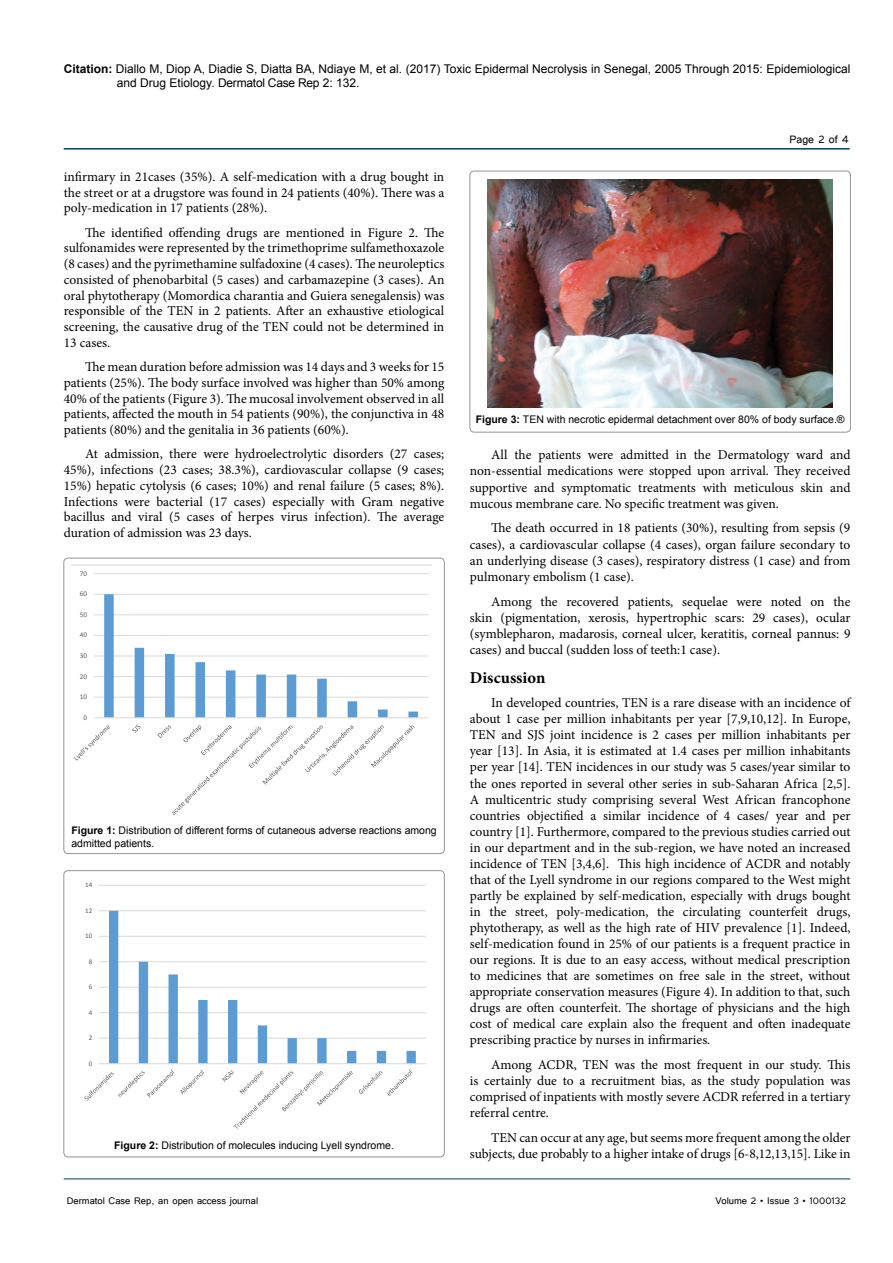
<style>
.page{position:relative;width:893px;height:1263px;background:#fff}
.page>*{position:absolute;margin:0;border:0;box-sizing:border-box;transform-origin:0 0}
.t1{font:700 16.5px "Minion Pro";color:#000}
.t2{font:13.5px/16px "Minion Pro";letter-spacing:-.005em;color:#000;text-align:justify}
.t3{font:13.5px "Tunga";color:#000}
.t4{font:12px/14.4px "Arial";color:#000}
.t5{font:12px "Tunga";color:#000}
.t6{font:10.5px/12.6px "Arial";color:#000}
.t7{font:7.2px "Calibri";color:#5a5a5a}
.t8{font:6.9px "Calibri";color:#5a5a5a}
.s1{font-weight:700}
</style>
<div class="page">
<hr style="left:64px;top:148px;width:786px;height:2px;background:#004159">
<hr style="left:64px;top:1179px;width:786px;height:1px;background:#004159">
<svg style="left:71px;top:565px;width:361px;height:250px"></svg>
<div style="left:64px;top:558px;width:380px;height:296px;border:1px solid #939598;border-radius:4px"></div>
<div style="left:64px;top:871px;width:380px;height:286px;border:1px solid #939598;border-radius:4px"></div>
<svg style="left:84px;top:885px;width:342px;height:244px"></svg>
<div style="left:470px;top:171px;width:380px;height:261px;border:1px solid #939598;border-radius:4px"></div>
<img style="left:488px;top:180px;width:345px;height:227px">
<p class="t4" style="left:117px;top:61px;width:735px;text-indent:-53px"><span class="s1">Citation:</span> Diallo M, Diop A, Diadie S, Diatta BA, Ndiaye M, et al. (2017) Toxic Epidermal Necrolysis in Senegal, 2005 Through 2015: Epidemiological and Drug Etiology. Dermatol Case Rep 2: 132.</p>
<p class="t3" style="left:790px;top:131px;width:61px">Page 2 of 4</p>
<p class="t2" style="left:64px;top:169px;width:382px">infirmary in 21cases (35%). A self-medication with a drug bought in the street or at a drugstore was found in 24 patients (40%). There was a poly-medication in 17 patients (28%).</p>
<p class="t2" style="left:64px;top:224px;width:382px;text-indent:21px">The identified offending drugs are mentioned in Figure 2. The sulfonamides were represented by the trimethoprime sulfamethoxazole (8 cases) and the pyrimethamine sulfadoxine (4 cases). The neuroleptics consisted of phenobarbital (5 cases) and carbamazepine (3 cases). An oral phytotherapy (Momordica charantia and Guiera senegalensis) was responsible of the TEN in 2 patients. After an exhaustive etiological screening, the causative drug of the TEN could not be determined in 13 cases.</p>
<p class="t2" style="left:64px;top:359px;width:382px;text-indent:21px">The mean duration before admission was 14 days and 3 weeks for 15 patients (25%). The body surface involved was higher than 50% among 40% of the patients (Figure 3). The mucosal involvement observed in all patients, affected the mouth in 54 patients (90%), the conjunctiva in 48 patients (80%) and the genitalia in 36 patients (60%).</p>
<p class="t2" style="left:64px;top:446px;width:382px;text-indent:21px">At admission, there were hydroelectrolytic disorders (27 cases; 45%), infections (23 cases; 38.3%), cardiovascular collapse (9 cases; 15%) hepatic cytolysis (6 cases; 10%) and renal failure (5 cases; 8%).<br>Infections were bacterial (17 cases) especially with Gram negative bacillus and viral (5 cases of herpes virus infection). The average duration of admission was 23 days.</p>
<p class="t2" style="left:470px;top:447px;width:382px;text-indent:21px">All the patients were admitted in the Dermatology ward and non-essential medications were stopped upon arrival. They received supportive and symptomatic treatments with meticulous skin and mucous membrane care. No specific treatment was given.</p>
<p class="t6" style="left:476px;top:413px;width:370px"><span class="s1">Figure 3:</span> TEN with necrotic epidermal detachment over 80% of body surface.®</p>
<p class="t2" style="left:470px;top:520px;width:382px;text-indent:21px">The death occurred in 18 patients (30%), resulting from sepsis (9 cases), a cardiovascular collapse (4 cases), organ failure secondary to an underlying disease (3 cases), respiratory distress (1 case) and from pulmonary embolism (1 case).</p>
<p class="t2" style="left:470px;top:593px;width:382px;text-indent:21px">Among the recovered patients, sequelae were noted on the skin (pigmentation, xerosis, hypertrophic scars: 29 cases), ocular (symblepharon, madarosis, corneal ulcer, keratitis, corneal pannus: 9 cases) and buccal (sudden loss of teeth:1 case).</p>
<p class="t1" style="left:470px;top:666px;width:77px">Discussion</p>
<p class="t2" style="left:470px;top:695px;width:382px;text-indent:21px">In developed countries, TEN is a rare disease with an incidence of about 1 case per million inhabitants per year [7,9,10,12]. In Europe, TEN and SJS joint incidence is 2 cases per million inhabitants per year [13]. In Asia, it is estimated at 1.4 cases per million inhabitants per year [14]. TEN incidences in our study was 5 cases/year similar to the ones reported in several other series in sub-Saharan Africa [2,5].<br>A multicentric study comprising several West African francophone countries objectified a similar incidence of 4 cases/ year and per country [1]. Furthermore, compared to the previous studies carried out in our department and in the sub-region, we have noted an increased incidence of TEN [3,4,6]. This high incidence of ACDR and notably that of the Lyell syndrome in our regions compared to the West might partly be explained by self-medication, especially with drugs bought in the street, poly-medication, the circulating counterfeit drugs, phytotherapy, as well as the high rate of HIV prevalence [1]. Indeed, self-medication found in 25% of our patients is a frequent practice in our regions. It is due to an easy access, without medical prescription to medicines that are sometimes on free sale in the street, without appropriate conservation measures (Figure 4). In addition to that, such drugs are often counterfeit. The shortage of physicians and the high cost of medical care explain also the frequent and often inadequate prescribing practice by nurses in infirmaries.</p>
<p class="t2" style="left:470px;top:1057px;width:382px;text-indent:21px">Among ACDR, TEN was the most frequent in our study. This is certainly due to a recruitment bias, as the study population was comprised of inpatients with mostly severe ACDR referred in a tertiary referral centre.</p>
<p class="t2" style="left:470px;top:1129px;width:382px;text-align:right">TEN can occur at any age, but seems more frequent among the older subjects, due probably to a higher intake of drugs [6-8,12,13,15]. Like in</p>
<p class="t7" style="left:80px;top:569px;width:9px">70</p>
<p class="t7" style="left:80px;top:589px;width:9px">60</p>
<p class="t7" style="left:80px;top:610px;width:9px">50</p>
<p class="t7" style="left:80px;top:630px;width:9px">40</p>
<p class="t7" style="left:80px;top:651px;width:9px">30</p>
<p class="t7" style="left:80px;top:672px;width:9px">20</p>
<p class="t7" style="left:80px;top:692px;width:9px">10</p>
<p class="t7" style="left:83px;top:713px;width:5px">0</p>
<p class="t6" style="left:71px;top:824px;width:367px"><span class="s1">Figure 1:</span> Distribution of different forms of cutaneous adverse reactions among admitted patients.</p>
<p class="t8" style="left:85px;top:881px;width:9px">14</p>
<p class="t8" style="left:85px;top:906px;width:9px">12</p>
<p class="t8" style="left:85px;top:931px;width:9px">10</p>
<p class="t8" style="left:89px;top:957px;width:5px">8</p>
<p class="t8" style="left:89px;top:982px;width:5px">6</p>
<p class="t8" style="left:89px;top:1008px;width:5px">4</p>
<p class="t8" style="left:89px;top:1033px;width:5px">2</p>
<p class="t8" style="left:89px;top:1059px;width:5px">0</p>
<p class="t6" style="left:114px;top:1139px;width:281px"><span class="s1">Figure 2:</span> Distribution of molecules inducing Lyell syndrome.</p>
<p class="t5" style="left:67px;top:1193px;width:193px">Dermatol Case Rep, an open access journal</p>
<p class="t5" style="left:715px;top:1193px;width:132px">Volume 2 • Issue 3 • 1000132</p>
</div>
